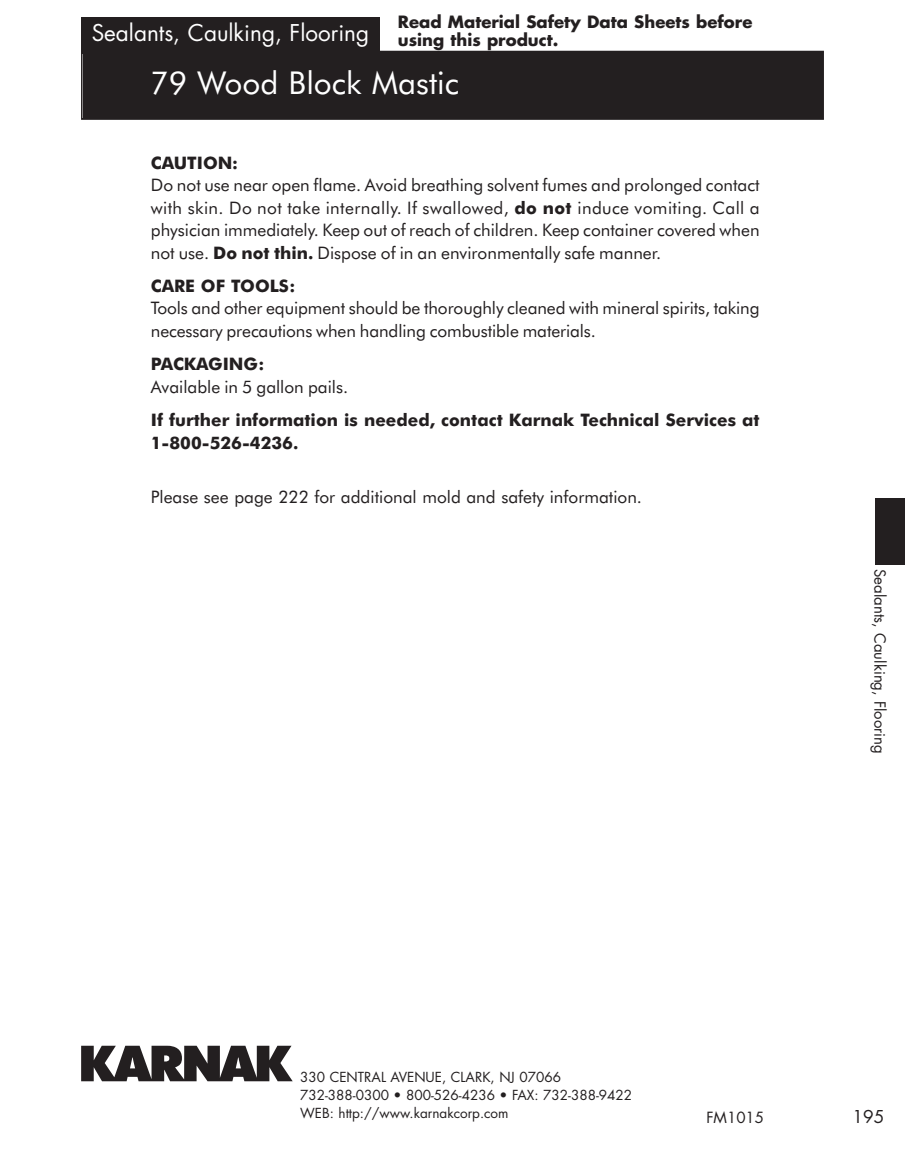
<style>
.page{position:relative;width:905px;height:1161px;background:#fff}
.page>*{position:absolute;margin:0;border:0;box-sizing:border-box;transform-origin:0 0}
.t1{font:31.5px "Futura BT";color:#fff}
.t2{font:22.5px "Futura";color:#fff}
.t3{font:17.25px/22.5px "Futura BT";letter-spacing:-.005em;color:#231f20;text-align:justify}
.t4{font:700 17.25px/22.5px "Futura BT";color:#231f20}
.t5{font:17.25px "Futura";color:#231f20}
.t6{font:700 16.5px/18px "Futura";color:#231f20}
.t7{font:15px "Futura";color:#231f20}
.t8{font:13.5px/17.7px "Futura";color:#231f20}
.s1{font-weight:700}
</style>
<div class="page">
<div style="left:82px;top:52px;width:740px;height:66px;background:#231f20"></div>
<div style="left:81px;top:51px;width:743px;height:69px;border:2px solid #231f20"></div>
<svg style="left:81px;top:1046px;width:212px;height:35px"></svg>
<div style="left:81px;top:18px;width:299px;height:36px;background:#231f20"></div>
<div style="left:874px;top:499px;width:30px;height:66px;background:#231f20"></div>
<h2 class="t2" style="left:92px;top:23px;width:279px">Sealants, Caulking, Flooring</h2>
<p class="t6" style="left:398px;top:14px;width:356px">Read Material Safety Data Sheets before using this product.</p>
<h1 class="t1" style="left:150px;top:70px;width:310px">79 Wood Block Mastic</h1>
<p class="t4" style="left:151px;top:153px;width:89px">CAUTION:</p>
<p class="t3" style="left:151px;top:175px;width:610px">Do not use near open flame. Avoid breathing solvent fumes and prolonged contact with skin. Do not take internally. If swallowed, <span class="s1">do not</span> induce vomiting. Call a physician immediately. Keep out of reach of children. Keep container covered when not use. <span class="s1">Do not thin.</span> Dispose of in an environmentally safe manner.</p>
<p class="t4" style="left:151px;top:276px;width:146px">CARE OF TOOLS:</p>
<p class="t3" style="left:151px;top:299px;width:610px">Tools and other equipment should be thoroughly cleaned with mineral spirits, taking necessary precautions when handling combustible materials.</p>
<p class="t4" style="left:151px;top:354px;width:115px">PACKAGING:</p>
<p class="t3" style="left:151px;top:377px;width:199px">Available in 5 gallon pails.</p>
<p class="t4" style="left:151px;top:410px;width:610px">If further information is needed, contact Karnak Technical Services at<br>1-800-526-4236.</p>
<p class="t3" style="left:151px;top:487px;width:492px">Please see page 222 for additional mold and safety information.</p>
<p class="t7" style="left:886px;top:569px;width:186px;rotate:90deg">Sealants, Caulking, Flooring</p>
<p class="t8" style="left:300px;top:1070px;width:333px">330 CENTRAL AVENUE, CLARK, NJ 07066<br>732-388-0300 • 800-526-4236 • FAX: 732-388-9422<br>WEB: http://www.karnakcorp.com</p>
<p class="t7" style="left:706px;top:1111px;width:59px">FM1015</p>
<p class="t5" style="left:852px;top:1109px;width:33px">195</p>
</div>
